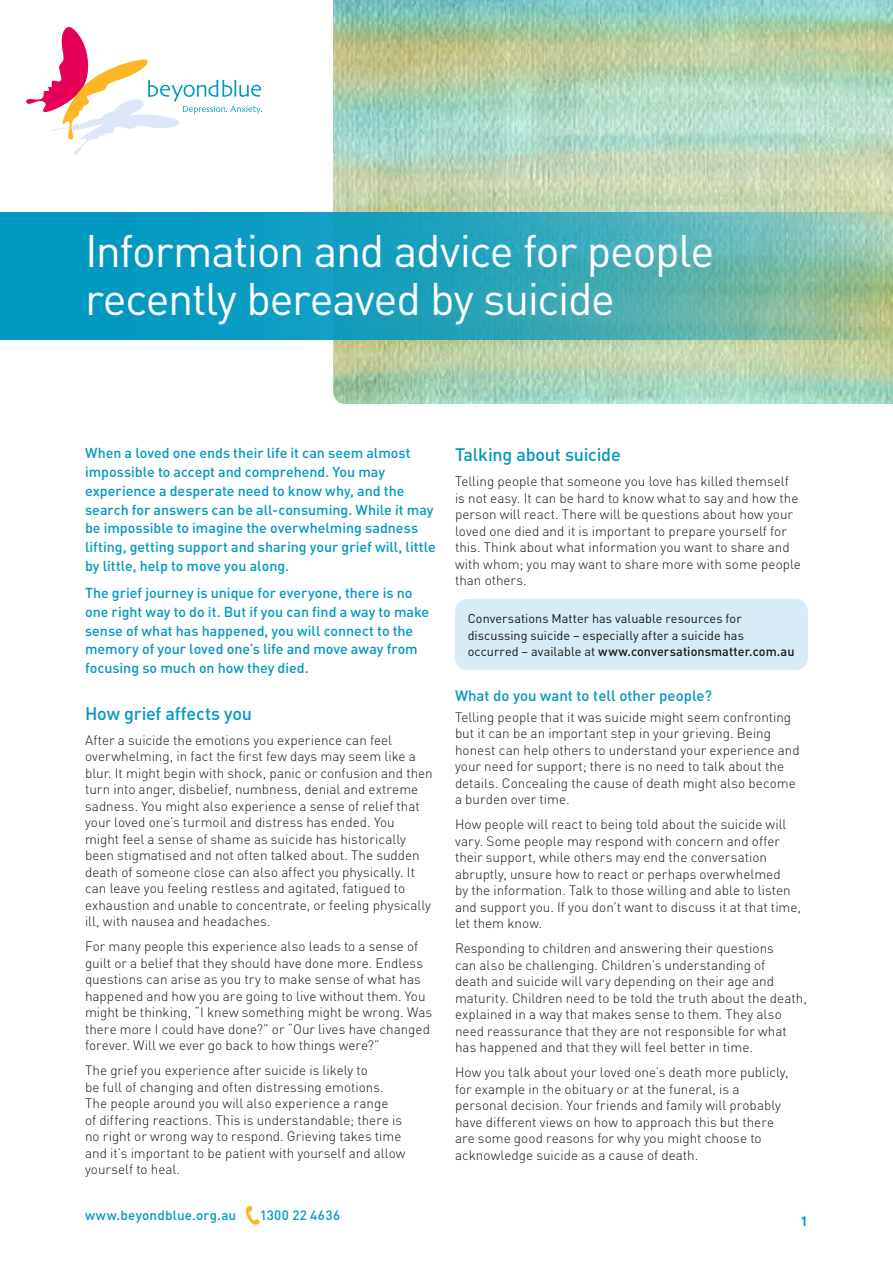
<style>
.page{position:relative;width:893px;height:1263px;background:#fff}
.page>*{position:absolute;margin:0;border:0;box-sizing:border-box;transform-origin:0 0}
.SECTION_HEADING_2-LI{font:45px/48px "DIN";letter-spacing:-.03em;color:#fff}
.SUBHEAD_A{font:500 18px "DIN";letter-spacing:-.015em;color:#0098c1}
.SUBHEAD_B{font:500 15px "DIN";color:#0098c1}
.INTRODUCTION{font:500 14.25px/18.8px "DIN";color:#0098c1}
.BODY_COPY{font:300 13.5px/16.5px "DIN";color:#151616}
.t1{font:500 13.5px "DIN";letter-spacing:.015em;color:#0098c1}
.t2{font:700 13.35px "DIN";color:#0098c1}
.t3{font:12.75px/16.5px "DIN";letter-spacing:.005em;color:#151616}
.s1{font-weight:500}
</style>
<div class="page">
<img style="left:333px;top:0;width:560px;height:404px">
<svg style="left:0;top:213px;width:893px;height:127px;background:#33a6b7"></svg>
<svg style="left:26px;top:27px;width:236px;height:128px"></svg>
<div style="left:455px;top:599px;width:353px;height:71px;background:#d7ecf6;border-radius:13px"></div>
<svg style="left:246px;top:1206px;width:14px;height:19px"></svg>
<h1 class="SECTION_HEADING_2-LI" style="left:85px;top:226px;width:631px">Information and advice for people recently bereaved by suicide</h1>
<p class="INTRODUCTION" style="left:85px;top:443px;width:352px">When a loved one ends their life it can seem almost impossible to accept and comprehend. You may experience a desperate need to know why, and the search for answers can be all-consuming. While it may be impossible to imagine the overwhelming sadness lifting, getting support and sharing your grief will, little by little, help to move you along.</p>
<p class="INTRODUCTION" style="left:85px;top:583px;width:346px">The grief journey is unique for everyone, there is no one right way to do it. But if you can find a way to make sense of what has happened, you will connect to the memory of your loved one’s life and move away from focusing so much on how they died.</p>
<h2 class="SUBHEAD_A" style="left:85px;top:701px;width:169px">How grief affects you</h2>
<p class="BODY_COPY" style="left:85px;top:731px;width:349px">After a suicide the emotions you experience can feel overwhelming, in fact the first few days may seem like a blur. It might begin with shock, panic or confusion and then turn into anger, disbelief, numbness, denial and extreme sadness. You might also experience a sense of relief that your loved one’s turmoil and distress has ended. You<br>might feel a sense of shame as suicide has historically been stigmatised and not often talked about. The sudden death of someone close can also affect you physically. It can leave you feeling restless and agitated, fatigued to exhaustion and unable to concentrate, or feeling physically ill, with nausea and headaches.</p>
<p class="BODY_COPY" style="left:85px;top:938px;width:349px">For many people this experience also leads to a sense of guilt or a belief that they should have done more. Endless questions can arise as you try to make sense of what has happened and how you are going to live without them. You might be thinking, “I knew something might be wrong. Was there more I could have done?” or “Our lives have changed forever. Will we ever go back to how things were?”</p>
<p class="BODY_COPY" style="left:85px;top:1062px;width:322px">The grief you experience after suicide is likely to<br>be full of changing and often distressing emotions.<br>The people around you will also experience a range<br>of differing reactions. This is understandable; there is no right or wrong way to respond. Grieving takes time and it’s important to be patient with yourself and allow yourself to heal.</p>
<p class="t1" style="left:85px;top:1207px;width:153px">www.beyondblue.org.au</p>
<p class="t1" style="left:260px;top:1207px;width:82px">1300 22 4636</p>
<h2 class="SUBHEAD_A" style="left:455px;top:443px;width:167px">Talking about suicide</h2>
<p class="BODY_COPY" style="left:455px;top:473px;width:347px">Telling people that someone you love has killed themself is not easy. It can be hard to know what to say and how the person will react. There will be questions about how your loved one died and it is important to prepare yourself for this. Think about what information you want to share and with whom; you may want to share more with some people than others.</p>
<p class="t3" style="left:468px;top:610px;width:328px">Conversations Matter has valuable resources for discussing suicide – especially after a suicide has occurred – available at <span class="s1">www.conversationsmatter.com.au</span></p>
<h3 class="SUBHEAD_B" style="left:455px;top:686px;width:259px">What do you want to tell other people?</h3>
<p class="BODY_COPY" style="left:455px;top:708px;width:346px">Telling people that it was suicide might seem confronting but it can be an important step in your grieving. Being honest can help others to understand your experience and your need for support; there is no need to talk about the details. Concealing the cause of death might also become a burden over time.</p>
<p class="BODY_COPY" style="left:455px;top:816px;width:347px">How people will react to being told about the suicide will vary. Some people may respond with concern and offer their support, while others may end the conversation abruptly, unsure how to react or perhaps overwhelmed<br>by the information. Talk to those willing and able to listen and support you. If you don’t want to discuss it at that time, let them know.</p>
<p class="BODY_COPY" style="left:455px;top:940px;width:353px">Responding to children and answering their questions<br>can also be challenging. Children’s understanding of<br>death and suicide will vary depending on their age and maturity. Children need to be told the truth about the death, explained in a way that makes sense to them. They also need reassurance that they are not responsible for what has happened and that they will feel better in time.</p>
<p class="BODY_COPY" style="left:455px;top:1064px;width:335px">How you talk about your loved one’s death more publicly, for example in the obituary or at the funeral, is a personal decision. Your friends and family will probably have different views on how to approach this but there are some good reasons for why you might choose to acknowledge suicide as a cause of death.</p>
<p class="t2" style="left:801px;top:1212px;width:9px">1</p>
</div>
